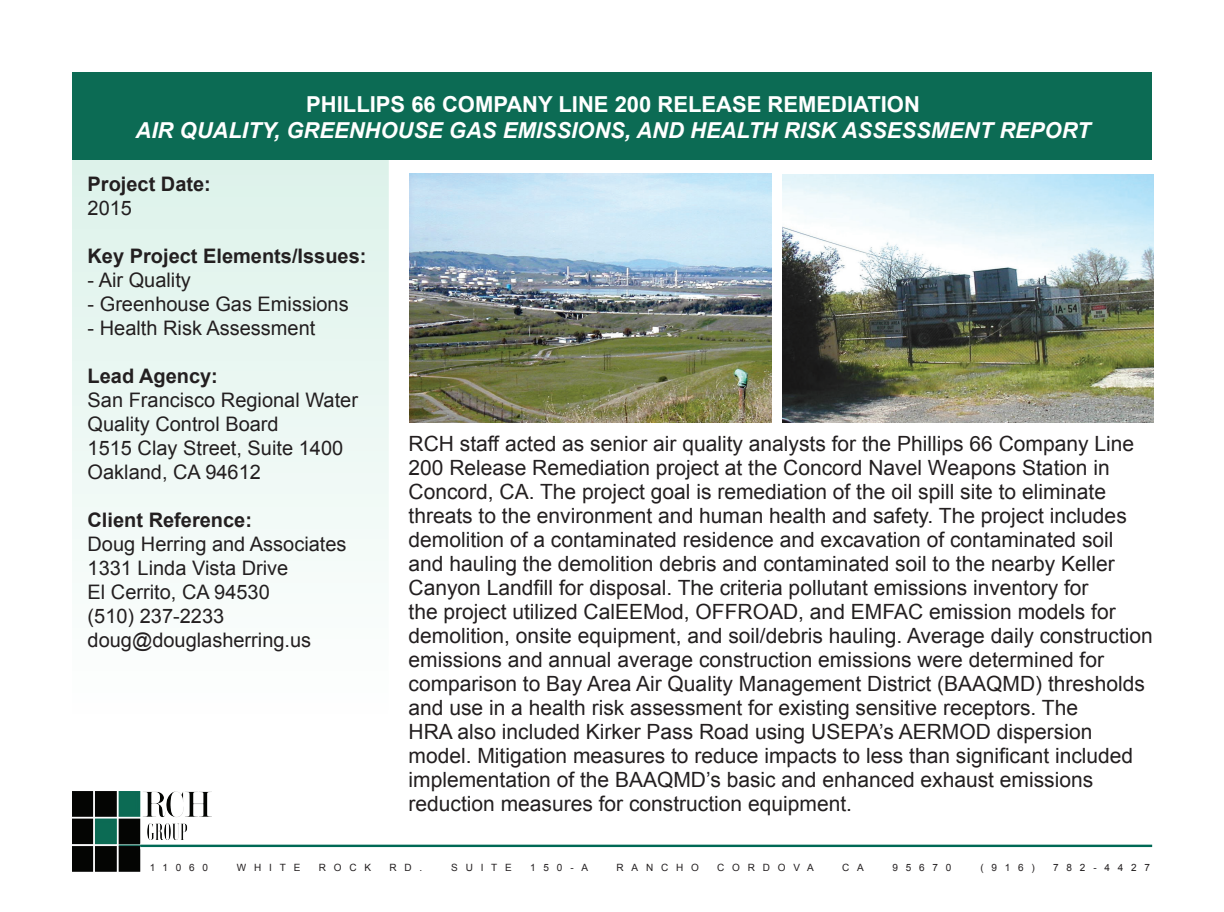
<style>
.page{position:relative;width:1224px;height:912px;background:#fff}
.page>*{position:absolute;margin:0;border:0;box-sizing:border-box;transform-origin:0 0}
.t1{font:italic 700 22px "Arial";color:#fff}
.t2{font:700 22px "Arial";color:#fff}
.t3{font:21px/24px "Arial";color:#231f20}
.t4{font:20px/24px "Arial";color:#231f20}
.t5{font:700 20px "Arial";color:#231f20}
.t6{font:10px "Arial";letter-spacing:.78em;color:#231f20}
</style>
<div class="page">
<div style="left:72px;top:160px;width:317px;height:632px;background:linear-gradient(to bottom,#ddf2ea,#fff)"></div>
<div style="left:72px;top:72px;width:1080px;height:88px;background:#0c6b54"></div>
<hr style="left:119px;top:845px;width:1033px;height:2px;background:#006955">
<img style="left:72px;top:791px;width:139px;height:80px">
<img style="left:782px;top:174px;width:371px;height:249px">
<img style="left:409px;top:174px;width:363px;height:249px">
<p class="t2" style="left:306px;top:89px;width:615px">PHILLIPS 66 COMPANY LINE 200 RELEASE REMEDIATION</p>
<p class="t1" style="left:136px;top:116px;width:957px">AIR QUALITY, GREENHOUSE GAS EMISSIONS, AND HEALTH RISK ASSESSMENT REPORT</p>
<p class="t5" style="left:88px;top:171px;width:125px">Project Date:</p>
<p class="t4" style="left:88px;top:196px;width:46px">2015</p>
<p class="t5" style="left:88px;top:243px;width:280px">Key Project Elements/Issues:</p>
<p class="t4" style="left:88px;top:268px;width:105px">- Air Quality</p>
<p class="t4" style="left:88px;top:292px;width:263px">- Greenhouse Gas Emissions</p>
<p class="t4" style="left:88px;top:316px;width:229px">- Health Risk Assessment</p>
<p class="t5" style="left:88px;top:363px;width:132px">Lead Agency:</p>
<p class="t4" style="left:88px;top:388px;width:272px">San Francisco Regional Water<br>Quality Control Board<br>1515 Clay Street, Suite 1400<br>Oakland, CA 94612</p>
<p class="t5" style="left:88px;top:507px;width:166px">Client Reference:</p>
<p class="t4" style="left:88px;top:532px;width:261px">Doug Herring and Associates<br>1331 Linda Vista Drive<br>El Cerrito, CA 94530<br>(510) 237-2233 doug@douglasherring.us</p>
<p class="t3" style="left:409px;top:432px;width:746px">RCH staff acted as senior air quality analysts for the Phillips 66 Company Line 200 Release Remediation project at the Concord Navel Weapons Station in Concord, CA. The project goal is remediation of the oil spill site to eliminate threats to the environment and human health and safety. The project includes demolition of a contaminated residence and excavation of contaminated soil and hauling the demolition debris and contaminated soil to the nearby Keller Canyon Landfill for disposal. The criteria pollutant emissions inventory for<br>the project utilized CalEEMod, OFFROAD, and EMFAC emission models for demolition, onsite equipment, and soil/debris hauling. Average daily construction emissions and annual average construction emissions were determined for comparison to Bay Area Air Quality Management District (BAAQMD) thresholds and use in a health risk assessment for existing sensitive receptors. The<br>HRA also included Kirker Pass Road using USEPA’s AERMOD dispersion model. Mitigation measures to reduce impacts to less than significant included implementation of the BAAQMD’s basic and enhanced exhaust emissions reduction measures for construction equipment.</p>
<p class="t6" style="left:150px;top:861px;width:60px">11060</p>
<p class="t6" style="left:237px;top:861px;width:65px">WHITE</p>
<p class="t6" style="left:319px;top:861px;width:54px">ROCK</p>
<p class="t6" style="left:389px;top:861px;width:34px">RD.</p>
<p class="t6" style="left:451px;top:861px;width:62px">SUITE</p>
<p class="t6" style="left:530px;top:861px;width:59px">150-A</p>
<p class="t6" style="left:617px;top:861px;width:84px">RANCHO</p>
<p class="t6" style="left:717px;top:861px;width:98px">CORDOVA</p>
<p class="t6" style="left:842px;top:861px;width:23px">C A</p>
<p class="t6" style="left:892px;top:861px;width:60px">95670</p>
<p class="t6" style="left:980px;top:861px;width:56px">(916)</p>
<p class="t6" style="left:1053px;top:861px;width:98px">782-4427</p>
</div>
